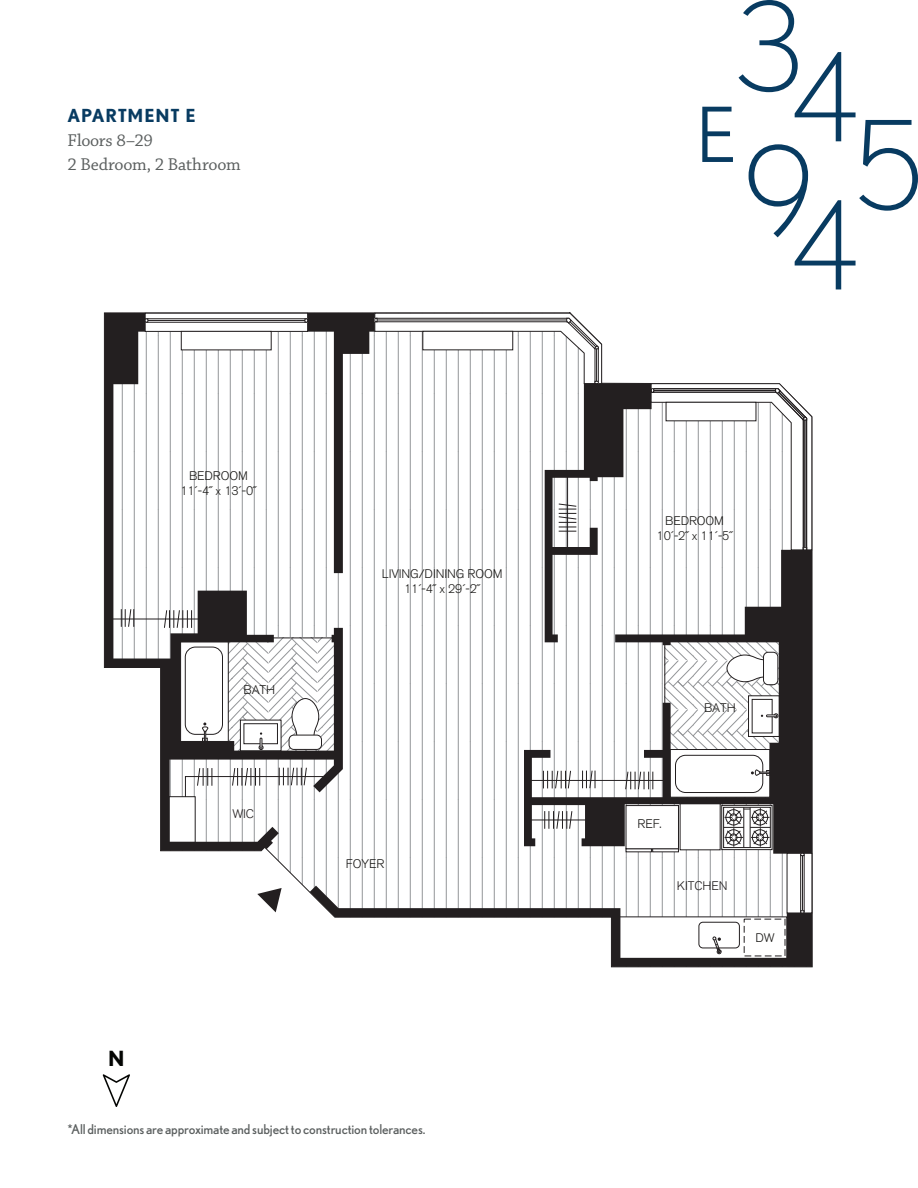
<style>
.page{position:relative;width:918px;height:1188px;background:#fff}
.page>*{position:absolute;margin:0;border:0;box-sizing:border-box;transform-origin:0 0}
.t1{font:700 20.85px "Nobel";color:#040503}
.t2{font:18px/24.8px "Chaparral Pro";letter-spacing:-.01em;color:#5b5f5f}
.t3{font:700 18px "Nobel";letter-spacing:.04em;color:#083b61}
.t4{font:13.5px "Nobel";letter-spacing:-.01em;color:#5b5f5f}
.t5{font:300 12.3px/14.9px "Akzidenz Grotesk BE";letter-spacing:-.01em;color:#1a1917;text-align:center}
.t6{font:300 12.3px "Akzidenz Grotesk BE";letter-spacing:-.01em;color:#231f20}
</style>
<div class="page">
<svg style="left:739px;top:0;width:179px;height:289px"></svg>
<svg style="left:702px;top:107px;width:31px;height:55px"></svg>
<svg style="left:103px;top:1074px;width:27px;height:33px"></svg>
<svg style="left:104px;top:312px;width:709px;height:655px"></svg>
<svg style="left:524px;top:642px;width:288px;height:212px"></svg>
<svg style="left:257px;top:888px;width:25px;height:24px"></svg>
<svg style="left:104px;top:313px;width:239px;height:538px"></svg>
<svg style="left:147px;top:315px;width:158px;height:15px"></svg>
<hr style="left:146px;top:320px;width:160px;height:1px;background:#231f20">
<hr style="left:146px;top:318px;width:161px;height:1px;background:#231f20">
<hr style="left:145px;top:322px;width:163px;height:1px;background:#231f20">
<svg style="left:305px;top:313px;width:507px;height:329px"></svg>
<div style="left:787px;top:853px;width:25px;height:60px;background:#fff"></div>
<hr style="left:802px;top:854px;width:1px;height:58px;background:#231f20">
<svg style="left:310px;top:886px;width:502px;height:81px"></svg>
<hr style="left:804px;top:854px;width:1px;height:58px;background:#231f20">
<hr style="left:800px;top:853px;width:1px;height:60px;background:#231f20">
<div style="left:423px;top:331px;width:90px;height:19px;background:#fff"></div>
<div style="left:423px;top:331px;width:90px;height:19px;border:1px solid #231f20"></div>
<div style="left:666px;top:402px;width:90px;height:19px;background:#fff"></div>
<div style="left:666px;top:402px;width:90px;height:19px;border:1px solid #231f20"></div>
<div style="left:181px;top:331px;width:90px;height:19px;background:#fff"></div>
<div style="left:181px;top:331px;width:90px;height:19px;border:1px solid #231f20"></div>
<h2 class="t3" style="left:68px;top:105px;width:130px">APARTMENT E</h2>
<h2 class="t2" style="left:68px;top:128px;width:175px">Floors 8–29<br>2 Bedroom, 2 Bathroom</h2>
<p class="t5" style="left:180px;top:469px;width:78px">BEDROOM<br>11´-4˝ x 13´-0˝</p>
<p class="t5" style="left:244px;top:682px;width:33px">BATH</p>
<p class="t6" style="left:233px;top:807px;width:23px">WIC</p>
<p class="t5" style="left:382px;top:566px;width:122px">LIVING/DINING ROOM<br>11´-4˝ x 29´-2˝</p>
<p class="t5" style="left:346px;top:856px;width:40px">FOYER</p>
<h1 class="t1" style="left:108px;top:1046px;width:18px">N</h1>
<p class="t4" style="left:68px;top:1121px;width:359px">*All dimensions are approximate and subject to construction tolerances.</p>
<p class="t5" style="left:657px;top:514px;width:78px">BEDROOM<br>10´-2˝ x 11´-5˝</p>
<p class="t5" style="left:704px;top:701px;width:33px">BATH</p>
<p class="t5" style="left:638px;top:816px;width:26px">REF.</p>
<p class="t6" style="left:677px;top:878px;width:52px">KITCHEN</p>
<p class="t5" style="left:755px;top:930px;width:21px">DW</p>
</div>
